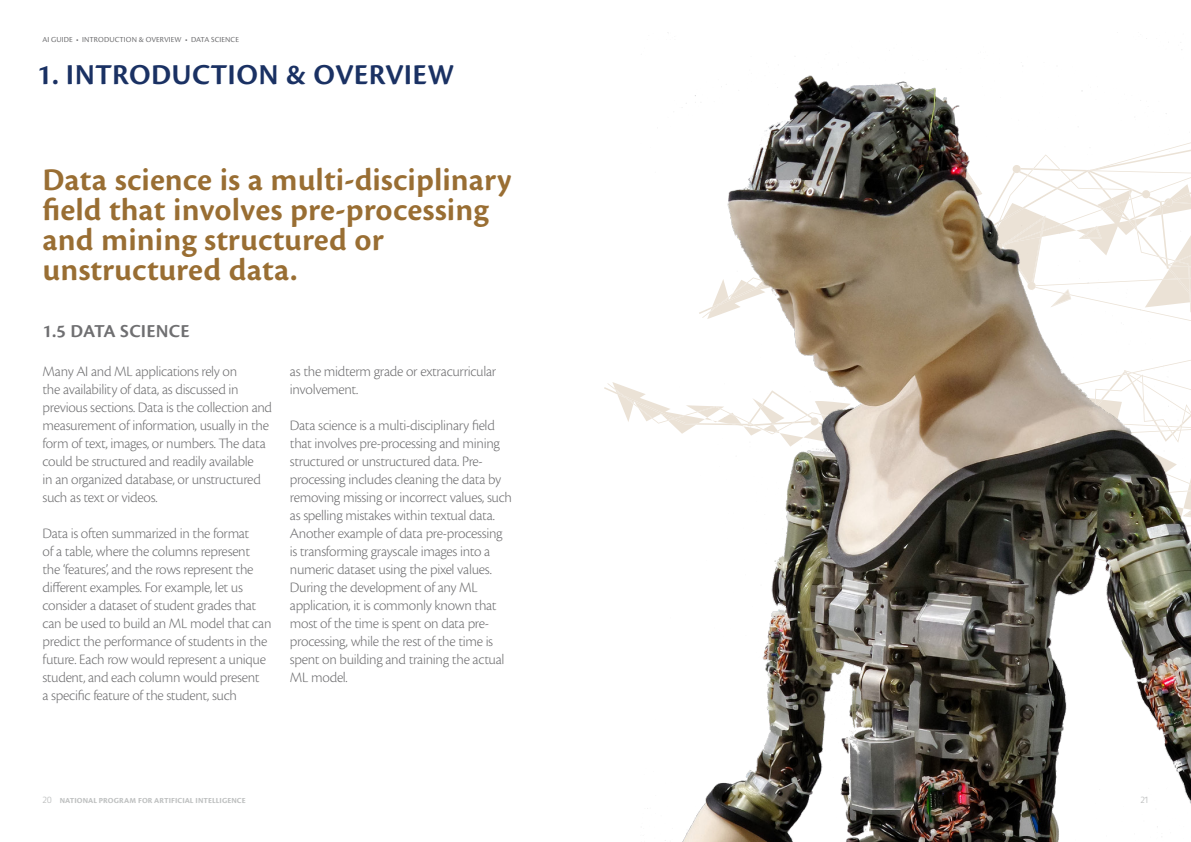
<style>
.page{position:relative;width:1191px;height:842px;background:#fff}
.page>*{position:absolute;margin:0;border:0;box-sizing:border-box;transform-origin:0 0}
.t1{font:33px/30px "Cronos Pro Semibold Capt";color:#996e33}
.t2{font:30px "Cronos Pro Semibold Capt";letter-spacing:.01em;color:#1a3163}
.t3{font:19px "Cronos Pro Semibold Capt";letter-spacing:.005em;color:#6f6f71}
.t4{font:300 15px/18px "Cronos Pro";letter-spacing:-.02em;color:#6f6f71}
.t5{font:8px "Cronos Pro Bold Capt";letter-spacing:.01em;color:#bec0c0}
.t6{font:8px "Cronos Pro";letter-spacing:.01em;color:#6f6f71}
.t7{font:300 8px "FS Truman";color:#bec0c0}
.s1{font-family:"FS Truman";font-weight:300}
</style>
<div class="page">
<img style="left:640px;top:38px;width:551px;height:804px">
<p class="t6" style="left:43px;top:35px;width:198px">AI GUIDE • INTRODUCTION &amp; OVERVIEW • DATA SCIENCE</p>
<h2 class="t2" style="left:37px;top:57px;width:419px">1. INTRODUCTION &amp; OVERVIEW</h2>
<h1 class="t1" style="left:43px;top:165px;width:470px">Data science is a multi-disciplinary field that involves pre-processing and mining structured or unstructured data.</h1>
<p class="t3" style="left:43px;top:320px;width:149px">1.5 DATA SCIENCE</p>
<p class="t4" style="left:43px;top:362px;width:231px">Many AI and ML applications rely on<br>the availability of data, as discussed in previous sections. Data is the collection and measurement of information, usually in the form of text, images, or numbers. The data could be structured and readily available<br>in an organized database, or unstructured such as text or videos.</p>
<p class="t4" style="left:43px;top:524px;width:230px">Data is often summarized in the format<br>of a table, where the columns represent the ‘features’, and the rows represent the different examples. For example, let us consider a dataset of student grades that can be used to build an ML model that can predict the performance of students in the future. Each row would represent a unique student, and each column would present<br>a specific feature of the student, such</p>
<p class="t4" style="left:290px;top:362px;width:208px">as the midterm grade or extracurricular involvement.</p>
<p class="t4" style="left:290px;top:416px;width:223px">Data science is a multi-disciplinary field that involves pre-processing and mining structured or unstructured data. Pre&shy;processing includes cleaning the data by removing missing or incorrect values, such as spelling mistakes within textual data.<br>Another example of data pre-processing is transforming grayscale images into a numeric dataset using the pixel values.<br>During the development of any ML application, it is commonly known that most of the time is spent on data pre&shy;processing, while the rest of the time is spent on building and training the actual ML model.</p>
<p class="t5" style="left:43px;top:796px;width:205px"><span class="s1">20</span> NATIONAL PROGRAM FOR ARTIFICIAL INTELLIGENCE</p>
<p class="t7" style="left:1140px;top:793px;width:10px">21</p>
</div>
